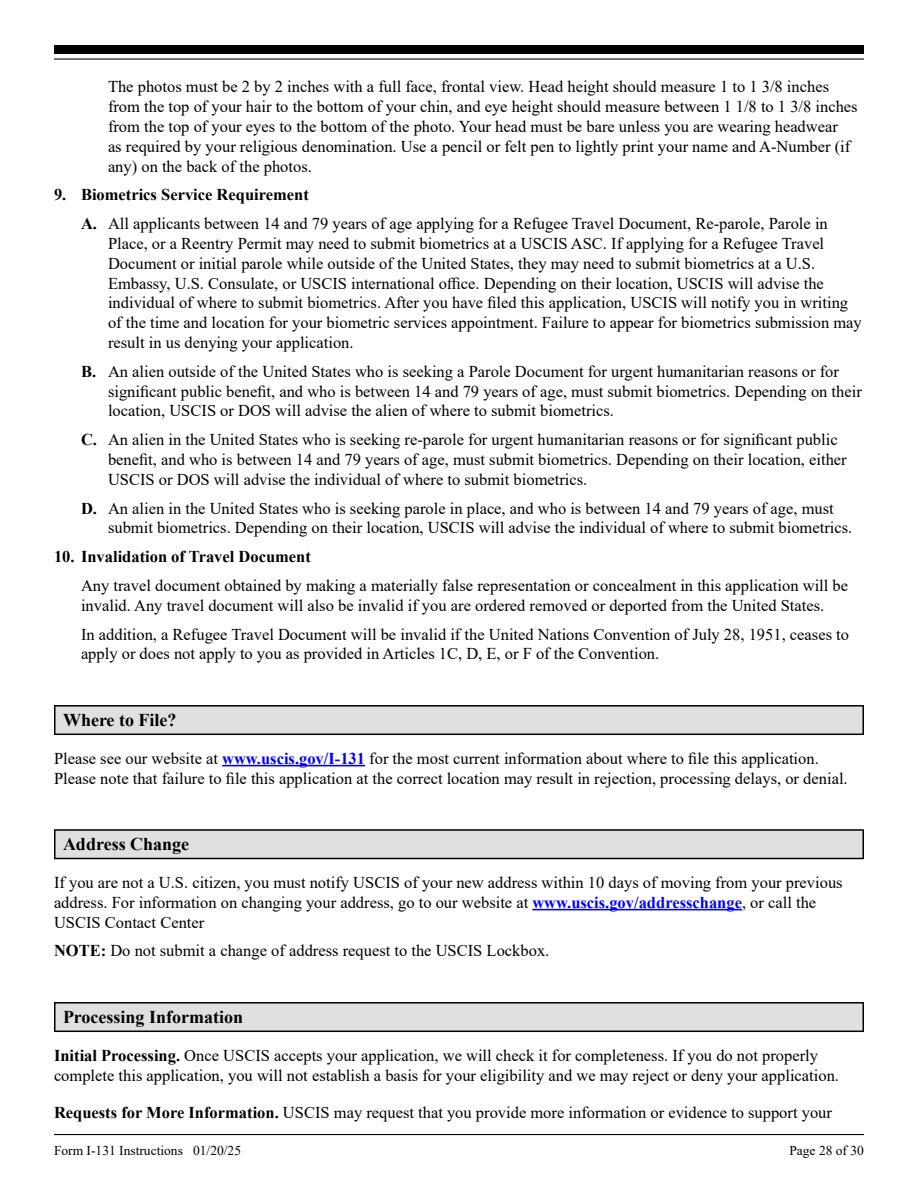
<style>
.page{position:relative;width:918px;height:1188px;background:#fff}
.page>*{position:absolute;margin:0;border:0;box-sizing:border-box;transform-origin:0 0}
.Section_Header_1{font:700 18px "Times New Roman";color:#000}
.Body_Indent_A{font:16.5px/19.8px "Times New Roman";color:#000}
.Body_1{font:16.5px/19.8px "Times New Roman";color:#000}
.Body_Indent_1{font:16.5px/19.8px "Times New Roman";color:#000}
.t1{font:700 16.5px "Times New Roman";color:#000}
.Body_Lead-in{font:16.5px "Times New Roman";color:#000}
.t2{font:13.5px "Times New Roman";color:#000}
.s1{font-weight:700}
.s2{font-weight:700;color:#00f}
</style>
<div class="page">
<hr style="left:54px;top:1134px;width:810px;height:1px;background:#000">
<div style="left:54px;top:45px;width:810px;height:9px;background:#000"></div>
<hr style="left:54px;top:58px;width:810px;height:2px;background:#000">
<div style="left:54px;top:705px;width:810px;height:30px;background:#676767"></div>
<div style="left:56px;top:707px;width:806px;height:27px;background:#e0e0e0"></div>
<hr style="left:222px;top:765px;width:143px;height:1px;background:#00f">
<svg style="left:54px;top:829px;width:810px;height:30px;background:#272727"></svg>
<div style="left:56px;top:831px;width:806px;height:27px;background:#e0e0e0"></div>
<hr style="left:532px;top:909px;width:210px;height:1px;background:#00f">
<div style="left:54px;top:1002px;width:810px;height:30px;background:#676767"></div>
<div style="left:56px;top:1004px;width:806px;height:27px;background:#e0e0e0"></div>
<p class="Body_Indent_A" style="left:108px;top:76px;width:751px">The photos must be 2 by 2 inches with a full face, frontal view. Head height should measure 1 to 1 3/8 inches from the top of your hair to the bottom of your chin, and eye height should measure between 1 1/8 to 1 3/8 inches from the top of your eyes to the bottom of the photo. Your head must be bare unless you are wearing headwear<br>as required by your religious denomination. Use a pencil or felt pen to lightly print your name and A-Number (if any) on the back of the photos.</p>
<p class="t1" style="left:54px;top:183px;width:256px">9. Biometrics Service Requirement</p>
<p class="Body_Indent_A" style="left:108px;top:213px;width:755px;text-indent:-27px"><span class="s1">A.</span> All applicants between 14 and 79 years of age applying for a Refugee Travel Document, Re-parole, Parole in Place, or a Reentry Permit may need to submit biometrics at a USCIS ASC. If applying for a Refugee Travel Document or initial parole while outside of the United States, they may need to submit biometrics at a U.S.<br>Embassy, U.S. Consulate, or USCIS international office. Depending on their location, USCIS will advise the individual of where to submit biometrics. After you have filed this application, USCIS will notify you in writing of the time and location for your biometric services appointment. Failure to appear for biometrics submission may result in us denying your application.</p>
<p class="Body_Indent_A" style="left:108px;top:361px;width:755px;text-indent:-27px"><span class="s1">B.</span> An alien outside of the United States who is seeking a Parole Document for urgent humanitarian reasons or for significant public benefit, and who is between 14 and 79 years of age, must submit biometrics. Depending on their location, USCIS or DOS will advise the alien of where to submit biometrics.</p>
<p class="Body_Indent_A" style="left:108px;top:429px;width:740px;text-indent:-27px"><span class="s1">C.</span> An alien in the United States who is seeking re-parole for urgent humanitarian reasons or for significant public benefit, and who is between 14 and 79 years of age, must submit biometrics. Depending on their location, either<br>USCIS or DOS will advise the individual of where to submit biometrics.</p>
<p class="Body_Indent_A" style="left:108px;top:498px;width:746px;text-indent:-27px"><span class="s1">D.</span> An alien in the United States who is seeking parole in place, and who is between 14 and 79 years of age, must submit biometrics. Depending on their location, USCIS will advise the individual of where to submit biometrics.</p>
<p class="t1" style="left:54px;top:545px;width:258px">10. Invalidation of Travel Document</p>
<p class="Body_Indent_1" style="left:81px;top:575px;width:769px">Any travel document obtained by making a materially false representation or concealment in this application will be invalid. Any travel document will also be invalid if you are ordered removed or deported from the United States.</p>
<p class="Body_Indent_1" style="left:81px;top:624px;width:770px">In addition, a Refugee Travel Document will be invalid if the United Nations Convention of July 28, 1951, ceases to apply or does not apply to you as provided in Articles 1C, D, E, or F of the Convention.</p>
<h1 class="Section_Header_1" style="left:63px;top:707px;width:115px">Where to File?</h1>
<p class="Body_1" style="left:54px;top:748px;width:795px">Please see our website at <span class="s2">www.uscis.gov/I-131</span> for the most current information about where to file this application.<br>Please note that failure to file this application at the correct location may result in rejection, processing delays, or denial.</p>
<h1 class="Section_Header_1" style="left:63px;top:831px;width:128px">Address Change</h1>
<p class="Body_1" style="left:54px;top:872px;width:790px">If you are not a U.S. citizen, you must notify USCIS of your new address within 10 days of moving from your previous address. For information on changing your address, go to our website at <span class="s2">www.uscis.gov/addresschange</span>, or call the<br>USCIS Contact Center</p>
<p class="Body_Lead-in" style="left:54px;top:939px;width:497px"><span class="s1">NOTE:</span> Do not submit a change of address request to the USCIS Lockbox.</p>
<h1 class="Section_Header_1" style="left:63px;top:1004px;width:182px">Processing Information</h1>
<p class="Body_1" style="left:54px;top:1045px;width:787px"><span class="s1">Initial Processing.</span> Once USCIS accepts your application, we will check it for completeness. If you do not properly complete this application, you will not establish a basis for your eligibility and we may reject or deny your application.</p>
<p class="Body_Indent_A" style="left:54px;top:1102px;width:780px"><span class="s1">Requests for More Information.</span> USCIS may request that you provide more information or evidence to support your</p>
<p class="t2" style="left:54px;top:1141px;width:189px">Form I-131 Instructions 01/20/25</p>
<p class="t2" style="left:789px;top:1141px;width:76px">Page 28 of 30</p>
</div>
